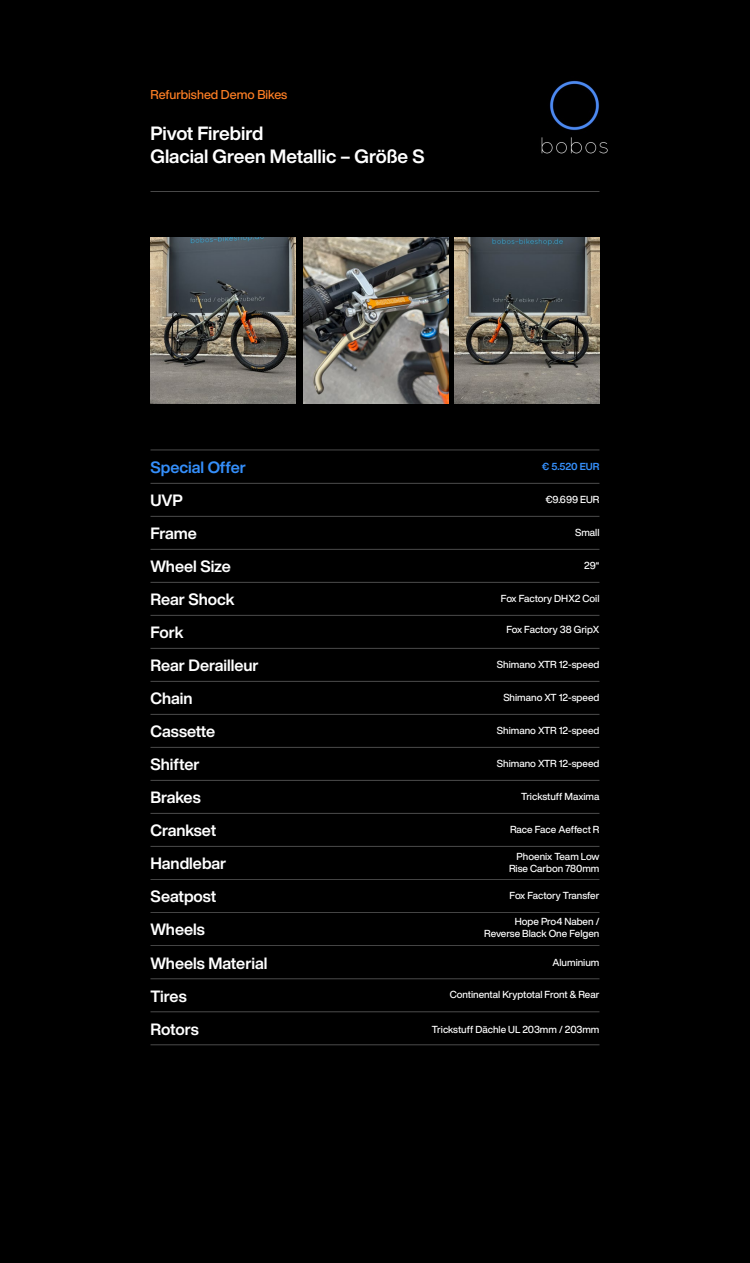
<style>
.page{position:relative;width:750px;height:1263px;background:#000}
.page>*{position:absolute;margin:0;border:0;box-sizing:border-box;transform-origin:0 0}
.t1{font:700 18.9px/22.6px "Helvetica Now Display";color:#fff}
.t2{font:700 16.05px/33px "Helvetica Now Display";color:#fff}
.t3{font:700 16.05px "Helvetica Now Display";color:#358ffb}
.t4{font:500 12.6px "Helvetica Now Display";color:#ff8025}
.t5{font:500 10.05px/12px "Helvetica Now Display";color:#fff;text-align:right}
.t6{font:700 10.05px "Helvetica Now Display";letter-spacing:-.01em;color:#358ffb}
</style>
<div class="page">
<hr style="left:151px;top:483px;width:448px;height:1px;background:#fff">
<hr style="left:151px;top:516px;width:448px;height:1px;background:#fff">
<hr style="left:151px;top:549px;width:448px;height:1px;background:#fff">
<hr style="left:151px;top:582px;width:448px;height:1px;background:#fff">
<hr style="left:151px;top:615px;width:448px;height:1px;background:#fff">
<hr style="left:151px;top:648px;width:448px;height:1px;background:#fff">
<hr style="left:151px;top:681px;width:448px;height:1px;background:#fff">
<hr style="left:151px;top:714px;width:448px;height:1px;background:#fff">
<hr style="left:151px;top:747px;width:448px;height:1px;background:#fff">
<hr style="left:151px;top:780px;width:448px;height:1px;background:#fff">
<hr style="left:151px;top:813px;width:448px;height:1px;background:#fff">
<hr style="left:151px;top:846px;width:448px;height:1px;background:#fff">
<hr style="left:151px;top:879px;width:448px;height:1px;background:#fff">
<hr style="left:151px;top:912px;width:448px;height:1px;background:#fff">
<hr style="left:151px;top:191px;width:448px;height:1px;background:#fff">
<hr style="left:151px;top:450px;width:448px;height:1px;background:#fff">
<img style="left:541px;top:80px;width:67px;height:74px">
<hr style="left:151px;top:945px;width:448px;height:1px;background:#fff">
<hr style="left:151px;top:978px;width:448px;height:1px;background:#fff">
<hr style="left:151px;top:1011px;width:448px;height:1px;background:#fff">
<hr style="left:151px;top:1044px;width:448px;height:1px;background:#fff">
<img style="left:151px;top:238px;width:144px;height:166px">
<img style="left:455px;top:238px;width:144px;height:166px">
<img style="left:304px;top:238px;width:145px;height:166px">
<p class="t4" style="left:151px;top:85px;width:138px">Refurbished Demo Bikes</p>
<h1 class="t1" style="left:151px;top:122px;width:275px">Pivot Firebird<br>Glacial Green Metallic – Größe S</h1>
<h2 class="t3" style="left:151px;top:456px;width:97px">Special Offer</h2>
<p class="t6" style="left:542px;top:459px;width:59px">€ 5.520 EUR</p>
<h2 class="t2" style="left:151px;top:484px;width:110px">UVP<br>Frame<br>Wheel Size<br>Rear Shock<br>Fork<br>Rear Derailleur<br>Chain<br>Cassette<br>Shifter<br>Brakes<br>Crankset<br>Handlebar<br>Seatpost</h2>
<p class="t5" style="left:546px;top:493px;width:55px">€9.699 EUR</p>
<p class="t5" style="left:575px;top:526px;width:26px">Small</p>
<p class="t5" style="left:584px;top:559px;width:17px">29“</p>
<p class="t5" style="left:501px;top:592px;width:100px">Fox Factory DHX2 Coil</p>
<p class="t5" style="left:506px;top:624px;width:95px">Fox Factory 38 GripX</p>
<p class="t5" style="left:497px;top:658px;width:104px">Shimano XTR 12-speed</p>
<p class="t5" style="left:503px;top:691px;width:98px">Shimano XT 12-speed</p>
<p class="t5" style="left:497px;top:724px;width:104px">Shimano XTR 12-speed</p>
<p class="t5" style="left:497px;top:757px;width:104px">Shimano XTR 12-speed</p>
<p class="t5" style="left:521px;top:790px;width:80px">Trickstuff Maxima</p>
<p class="t5" style="left:510px;top:823px;width:91px">Race Face Aeffect R</p>
<p class="t5" style="left:509px;top:850px;width:92px">Phoenix Team Low<br>Rise Carbon 780mm</p>
<p class="t5" style="left:510px;top:889px;width:91px">Fox Factory Transfer</p>
<p class="t5" style="left:515px;top:916px;width:86px">Hope Pro4 Naben /</p>
<h2 class="t2" style="left:151px;top:913px;width:56px">Wheels</h2>
<p class="t5" style="left:484px;top:928px;width:117px">Reverse Black One Felgen</p>
<p class="t5" style="left:553px;top:957px;width:48px">Aluminium</p>
<p class="t5" style="left:450px;top:989px;width:151px">Continental Kryptotal Front &amp; Rear</p>
<p class="t5" style="left:432px;top:1023px;width:169px">Trickstuff Dächle UL 203mm / 203mm</p>
<h2 class="t2" style="left:151px;top:946px;width:118px">Wheels Material<br>Tires<br>Rotors</h2>
</div>
